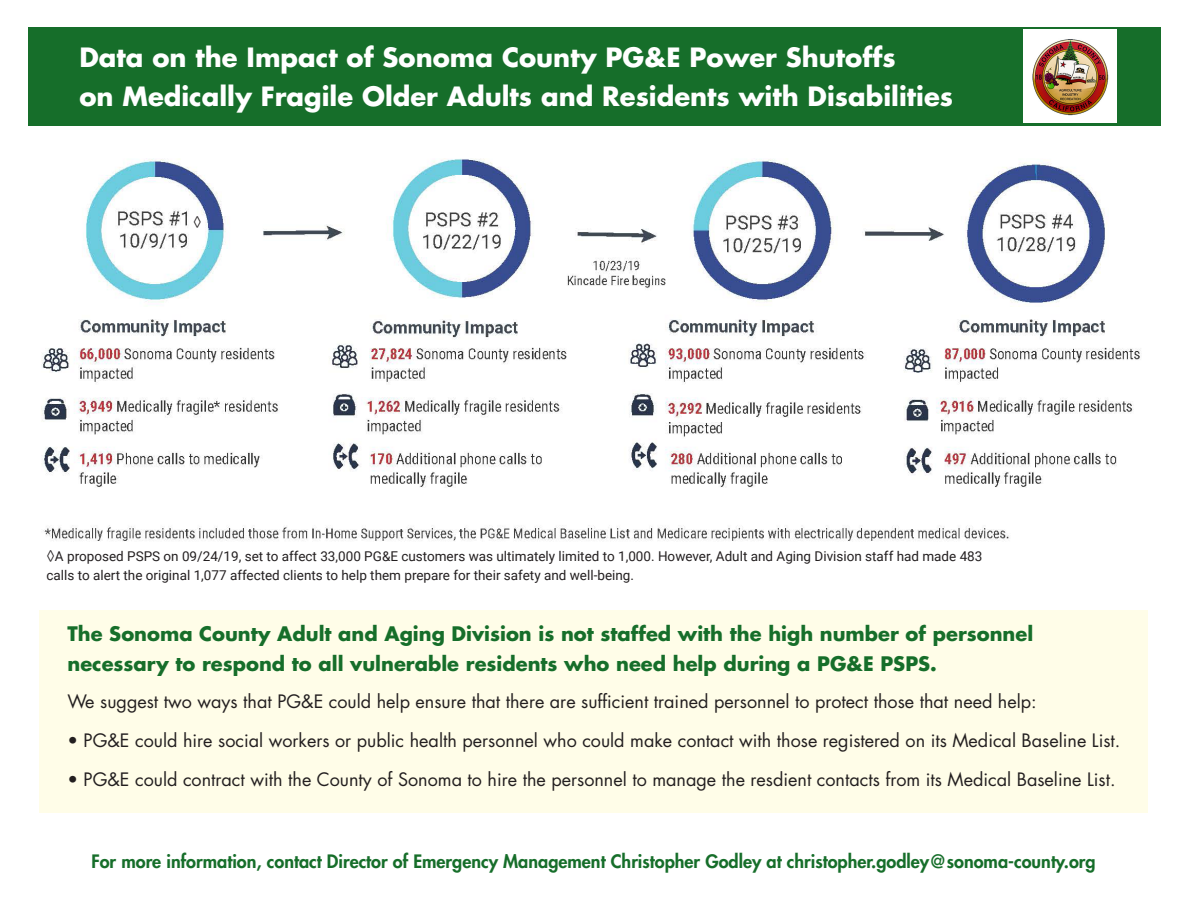
<style>
.page{position:relative;width:1188px;height:918px;background:#fff}
.page>*{position:absolute;margin:0;border:0;box-sizing:border-box;transform-origin:0 0}
.t1{font:700 25.8px/39px "Futura Std";color:#fff}
.t2{font:700 19.5px/30px "Futura Std";color:#166e2a}
.t3{font:18px "Futura Std";color:#231f20}
.t4{font:800 18px "Futura Std";color:#166e2a}
.t5{font:13.5px/19.5px "Roboto";color:#231f20}
.t6{font:13.5px "Futura Std";color:#231f20}
.s1{font-family:"Futura Std"}
</style>
<div class="page">
<div style="left:39px;top:610px;width:1109px;height:203px;background:#fffde8"></div>
<div style="left:28px;top:27px;width:1133px;height:99px;background:#166e2a"></div>
<img style="left:1023px;top:30px;width:94px;height:93px">
<img style="left:41px;top:158px;width:1100px;height:383px">
<h1 class="t1" style="left:80px;top:38px;width:875px">Data on the Impact of Sonoma County PG&amp;E Power Shutoffs<br>on Medically Fragile Older Adults and Residents with Disabilities</h1>
<p class="t6" style="left:193px;top:213px;width:10px">◊</p>
<p class="t5" style="left:46px;top:546px;width:937px"><span class="s1">◊</span>A proposed PSPS on 09/24/19, set to affect 33,000 PG&amp;E customers was ultimately limited to 1,000. However, Adult and Aging Division staff had made 483 calls to alert the original 1,077 affected clients to help them prepare for their safety and well-being.</p>
<p class="t2" style="left:67px;top:618px;width:967px">The Sonoma County Adult and Aging Division is not staffed with the high number of personnel necessary to respond to all vulnerable residents who need help during a PG&amp;E PSPS.</p>
<p class="t3" style="left:67px;top:689px;width:971px">We suggest two ways that PG&amp;E could help ensure that there are sufficient trained personnel to protect those that need help:</p>
<p class="t3" style="left:67px;top:728px;width:1055px">• PG&amp;E could hire social workers or public health personnel who could make contact with those registered on its Medical Baseline List.</p>
<p class="t3" style="left:67px;top:767px;width:1050px">• PG&amp;E could contract with the County of Sonoma to hire the personnel to manage the resdient contacts from its Medical Baseline List.</p>
<p class="t4" style="left:91px;top:850px;width:1006px">For more information, contact Director of Emergency Management Christopher Godley at christopher.godley@sonoma-county.org</p>
</div>
